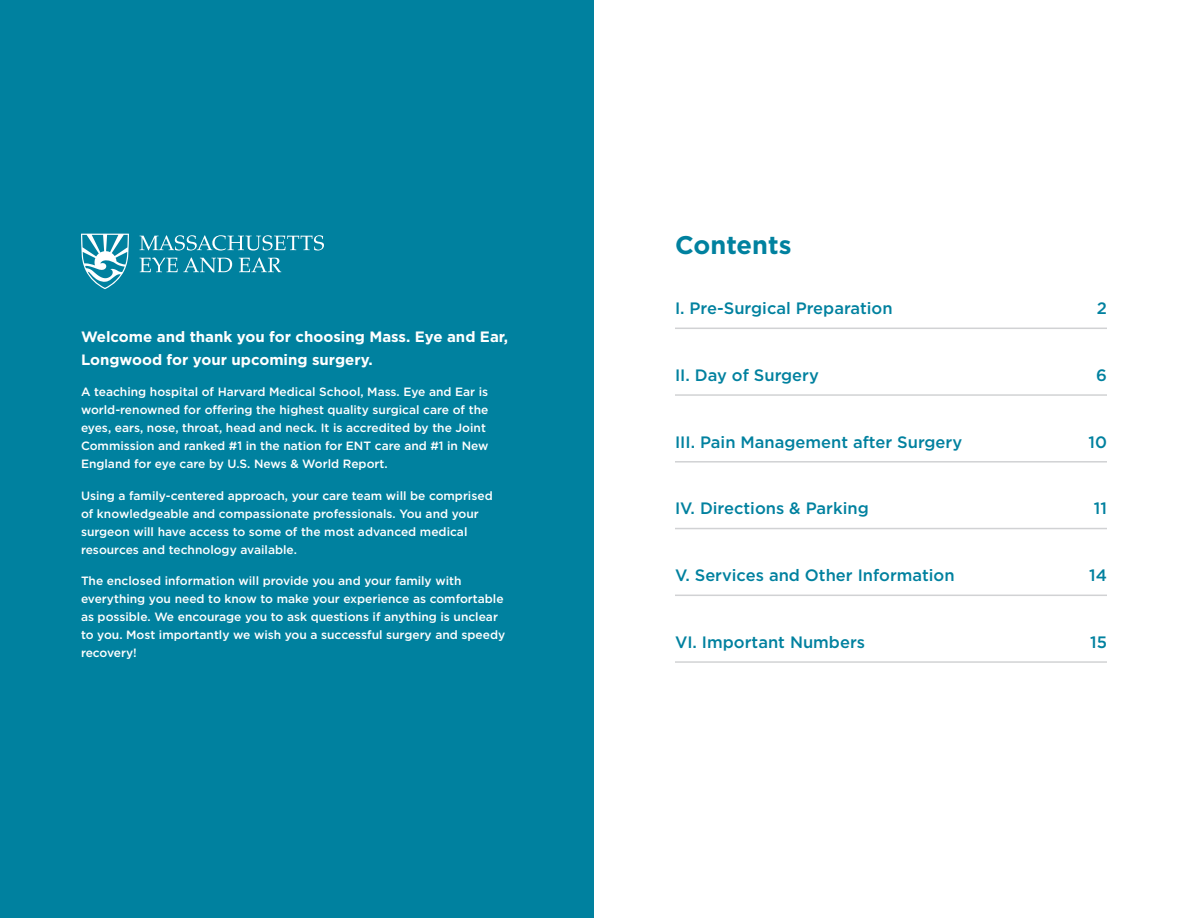
<style>
.page{position:relative;width:1188px;height:918px;background:#fff}
.page>*{position:absolute;margin:0;border:0;box-sizing:border-box;transform-origin:0 0}
.TOC_-_header_1{font:700 25.5px "Gotham";color:#00819f}
.t1{font:500 16.5px "Gotham";color:#00819f}
.intro_-_body_big{font:700 15px/22.5px "Gotham";color:#fff}
.intro_-_body_white{font:500 12px/18px "Gotham";color:#fff}
</style>
<div class="page">
<div style="left:0;top:0;width:594px;height:918px;background:#00819f"></div>
<hr style="left:675px;top:328px;width:432px;height:1px;background:#d1d2d4">
<hr style="left:675px;top:394px;width:432px;height:2px;background:#d1d2d4">
<hr style="left:675px;top:461px;width:432px;height:2px;background:#d1d2d4">
<hr style="left:675px;top:528px;width:432px;height:1px;background:#d1d2d4">
<hr style="left:675px;top:595px;width:432px;height:1px;background:#d1d2d4">
<hr style="left:675px;top:661px;width:432px;height:2px;background:#d1d2d4">
<svg style="left:140px;top:235px;width:184px;height:16px"></svg>
<svg style="left:140px;top:257px;width:92px;height:16px"></svg>
<svg style="left:239px;top:258px;width:42px;height:14px"></svg>
<svg style="left:81px;top:234px;width:48px;height:55px"></svg>
<p class="intro_-_body_big" style="left:81px;top:326px;width:429px">Welcome and thank you for choosing Mass. Eye and Ear,<br>Longwood for your upcoming surgery.</p>
<p class="intro_-_body_white" style="left:81px;top:383px;width:409px">A teaching hospital of Harvard Medical School, Mass. Eye and Ear is world-renowned for offering the highest quality surgical care of the eyes, ears, nose, throat, head and neck. It is accredited by the Joint Commission and ranked #1 in the nation for ENT care and #1 in New England for eye care by U.S. News &amp; World Report.</p>
<p class="intro_-_body_white" style="left:81px;top:486px;width:413px">Using a family-centered approach, your care team will be comprised of knowledgeable and compassionate professionals. You and your surgeon will have access to some of the most advanced medical resources and technology available.</p>
<p class="intro_-_body_white" style="left:81px;top:572px;width:426px">The enclosed information will provide you and your family with everything you need to know to make your experience as comfortable as possible. We encourage you to ask questions if anything is unclear to you. Most importantly we wish you a successful surgery and speedy recovery!</p>
<p class="TOC_-_header_1" style="left:675px;top:228px;width:118px">Contents</p>
<p class="t1" style="left:675px;top:297px;width:219px">I. Pre-Surgical Preparation</p>
<p class="t1" style="left:1097px;top:297px;width:12px">2</p>
<p class="t1" style="left:675px;top:364px;width:145px">II. Day of Surgery</p>
<p class="t1" style="left:1096px;top:364px;width:12px">6</p>
<p class="t1" style="left:675px;top:431px;width:289px">III. Pain Management after Surgery</p>
<p class="t1" style="left:1089px;top:431px;width:20px">10</p>
<p class="t1" style="left:675px;top:498px;width:195px">IV. Directions &amp; Parking</p>
<p class="t1" style="left:1094px;top:498px;width:15px">11</p>
<p class="t1" style="left:675px;top:564px;width:281px">V. Services and Other Information</p>
<p class="t1" style="left:1089px;top:564px;width:19px">14</p>
<p class="t1" style="left:675px;top:631px;width:192px">VI. Important Numbers</p>
<p class="t1" style="left:1090px;top:631px;width:18px">15</p>
</div>
